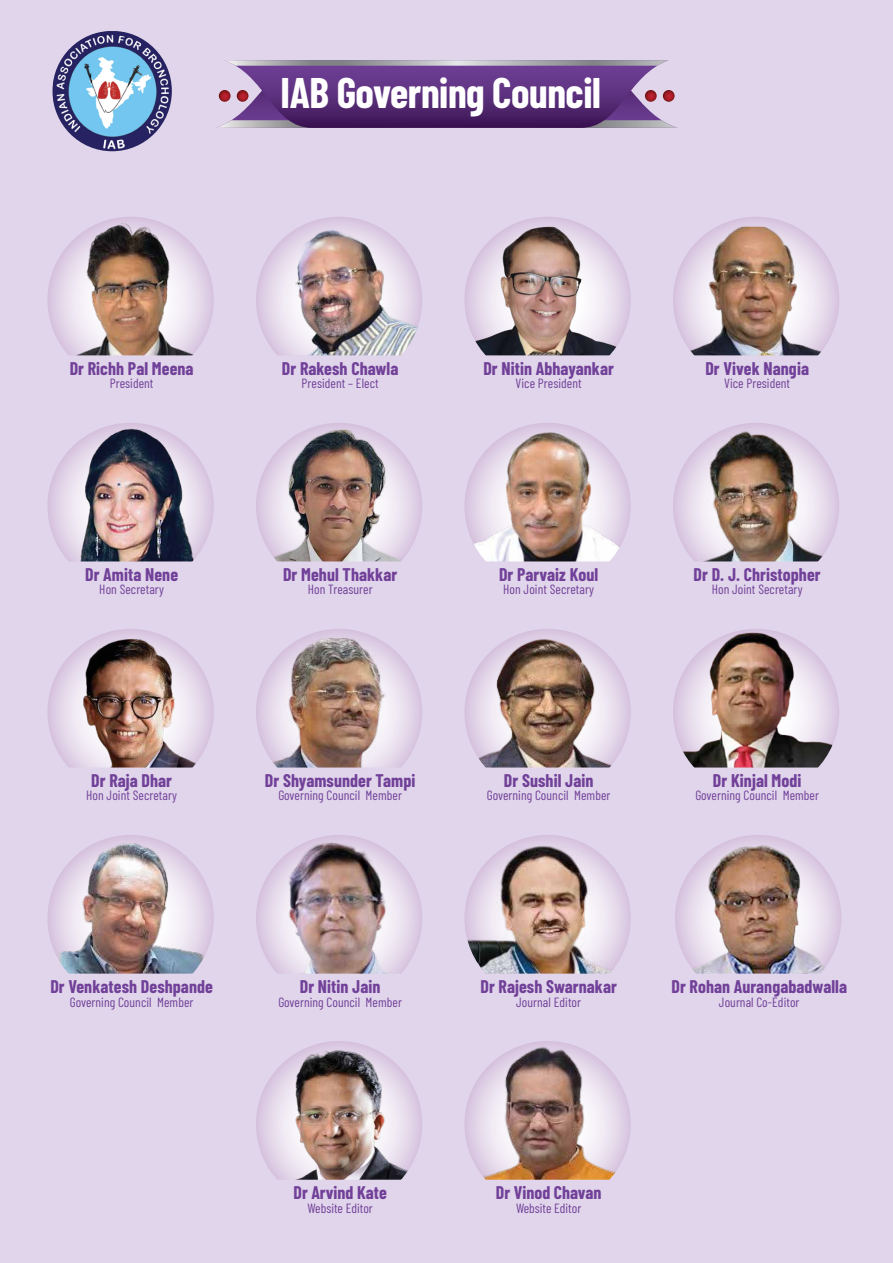
<style>
.page{position:relative;width:893px;height:1263px;background:#e0d5ea}
.page>*{position:absolute;margin:0;border:0;box-sizing:border-box;transform-origin:0 0}
.t1{font:700 41.85px "Barlow Condensed";letter-spacing:-.01em;color:#fff}
.t2{font:700 17.85px "Barlow Condensed";letter-spacing:.005em;color:#714099}
.t3{font:13.35px "Barlow Condensed";letter-spacing:.005em;color:#714099}
</style>
<div class="page">
<img style="left:52px;top:31px;width:120px;height:120px">
<svg style="left:216px;top:60px;width:461px;height:68px;background:#724e8b"></svg>
<img style="left:464px;top:224px;width:167px;height:131px">
<img style="left:256px;top:224px;width:166px;height:131px">
<img style="left:673px;top:227px;width:166px;height:128px">
<img style="left:47px;top:217px;width:167px;height:166px;border-radius:83px">
<div style="left:47px;top:355px;width:169px;height:41px;background:#e0d5ea;border-radius:4px"></div>
<svg style="left:47px;top:423px;width:167px;height:166px"></svg>
<img style="left:71px;top:423px;width:141px;height:138px">
<div style="left:47px;top:561px;width:169px;height:41px;background:#e0d5ea;border-radius:4px"></div>
<img style="left:464px;top:423px;width:167px;height:166px;border-radius:83px">
<div style="left:464px;top:561px;width:169px;height:41px;background:#e0d5ea;border-radius:4px"></div>
<img style="left:256px;top:429px;width:166px;height:132px">
<img style="left:673px;top:423px;width:166px;height:166px;border-radius:83px">
<div style="left:672px;top:561px;width:169px;height:41px;background:#e0d5ea;border-radius:4px"></div>
<img style="left:55px;top:631px;width:159px;height:136px">
<img style="left:673px;top:629px;width:166px;height:166px;border-radius:83px">
<div style="left:672px;top:767px;width:169px;height:42px;background:#e0d5ea;border-radius:4px"></div>
<img style="left:464px;top:630px;width:167px;height:137px">
<img style="left:256px;top:638px;width:166px;height:129px">
<img style="left:47px;top:835px;width:167px;height:166px;border-radius:83px">
<div style="left:47px;top:974px;width:169px;height:41px;background:#e0d5ea;border-radius:4px"></div>
<img style="left:256px;top:837px;width:166px;height:137px">
<img style="left:675px;top:835px;width:166px;height:166px;border-radius:83px">
<div style="left:674px;top:974px;width:169px;height:41px;background:#e0d5ea;border-radius:4px"></div>
<img style="left:464px;top:835px;width:167px;height:166px;border-radius:83px">
<div style="left:464px;top:974px;width:169px;height:41px;background:#e0d5ea;border-radius:4px"></div>
<img style="left:263px;top:1041px;width:157px;height:139px">
<img style="left:464px;top:1041px;width:167px;height:166px;border-radius:83px">
<div style="left:464px;top:1180px;width:169px;height:41px;background:#e0d5ea;border-radius:4px"></div>
<h1 class="t1" style="left:281px;top:63px;width:322px">IAB Governing Council</h1>
<h2 class="t2" style="left:70px;top:356px;width:125px">Dr Richh Pal Meena</h2>
<p class="t3" style="left:110px;top:375px;width:45px">President</p>
<h2 class="t2" style="left:282px;top:356px;width:118px">Dr Rakesh Chawla</h2>
<p class="t3" style="left:302px;top:375px;width:78px">President – Elect</p>
<h2 class="t2" style="left:483px;top:356px;width:132px">Dr Nitin Abhayankar</h2>
<p class="t3" style="left:516px;top:375px;width:68px">Vice President</p>
<h2 class="t2" style="left:705px;top:356px;width:105px">Dr Vivek Nangia</h2>
<p class="t3" style="left:724px;top:375px;width:68px">Vice President</p>
<h2 class="t2" style="left:85px;top:562px;width:95px">Dr Amita Nene</h2>
<p class="t3" style="left:99px;top:581px;width:66px">Hon Secretary</p>
<h2 class="t2" style="left:283px;top:562px;width:116px">Dr Mehul Thakkar</h2>
<p class="t3" style="left:308px;top:581px;width:66px">Hon Treasurer</p>
<h2 class="t2" style="left:499px;top:562px;width:101px">Dr Parvaiz Koul</h2>
<p class="t3" style="left:503px;top:581px;width:92px">Hon Joint Secretary</p>
<h2 class="t2" style="left:694px;top:562px;width:129px">Dr D. J. Christopher</h2>
<p class="t3" style="left:712px;top:581px;width:92px">Hon Joint Secretary</p>
<h2 class="t2" style="left:91px;top:768px;width:82px">Dr Raja Dhar</h2>
<p class="t3" style="left:86px;top:787px;width:92px">Hon Joint Secretary</p>
<h2 class="t2" style="left:265px;top:768px;width:152px">Dr Shyamsunder Tampi</h2>
<p class="t3" style="left:278px;top:787px;width:125px">Governing Council Member</p>
<h2 class="t2" style="left:504px;top:768px;width:91px">Dr Sushil Jain</h2>
<p class="t3" style="left:487px;top:787px;width:125px">Governing Council Member</p>
<h2 class="t2" style="left:713px;top:768px;width:90px">Dr Kinjal Modi</h2>
<p class="t3" style="left:695px;top:787px;width:125px">Governing Council Member</p>
<h2 class="t2" style="left:50px;top:974px;width:164px">Dr Venkatesh Deshpande</h2>
<p class="t3" style="left:70px;top:993px;width:125px">Governing Council Member</p>
<h2 class="t2" style="left:300px;top:974px;width:82px">Dr Nitin Jain</h2>
<p class="t3" style="left:278px;top:993px;width:125px">Governing Council Member</p>
<h2 class="t2" style="left:293px;top:1180px;width:95px">Dr Arvind Kate</h2>
<p class="t3" style="left:307px;top:1199px;width:67px">Website Editor</p>
<h2 class="t2" style="left:480px;top:974px;width:138px">Dr Rajesh Swarnakar</h2>
<p class="t3" style="left:516px;top:993px;width:66px">Journal Editor</p>
<h2 class="t2" style="left:671px;top:974px;width:177px">Dr Rohan Aurangabadwalla</h2>
<p class="t3" style="left:719px;top:993px;width:82px">Journal Co-Editor</p>
<h2 class="t2" style="left:496px;top:1180px;width:107px">Dr Vinod Chavan</h2>
<p class="t3" style="left:516px;top:1199px;width:67px">Website Editor</p>
</div>
